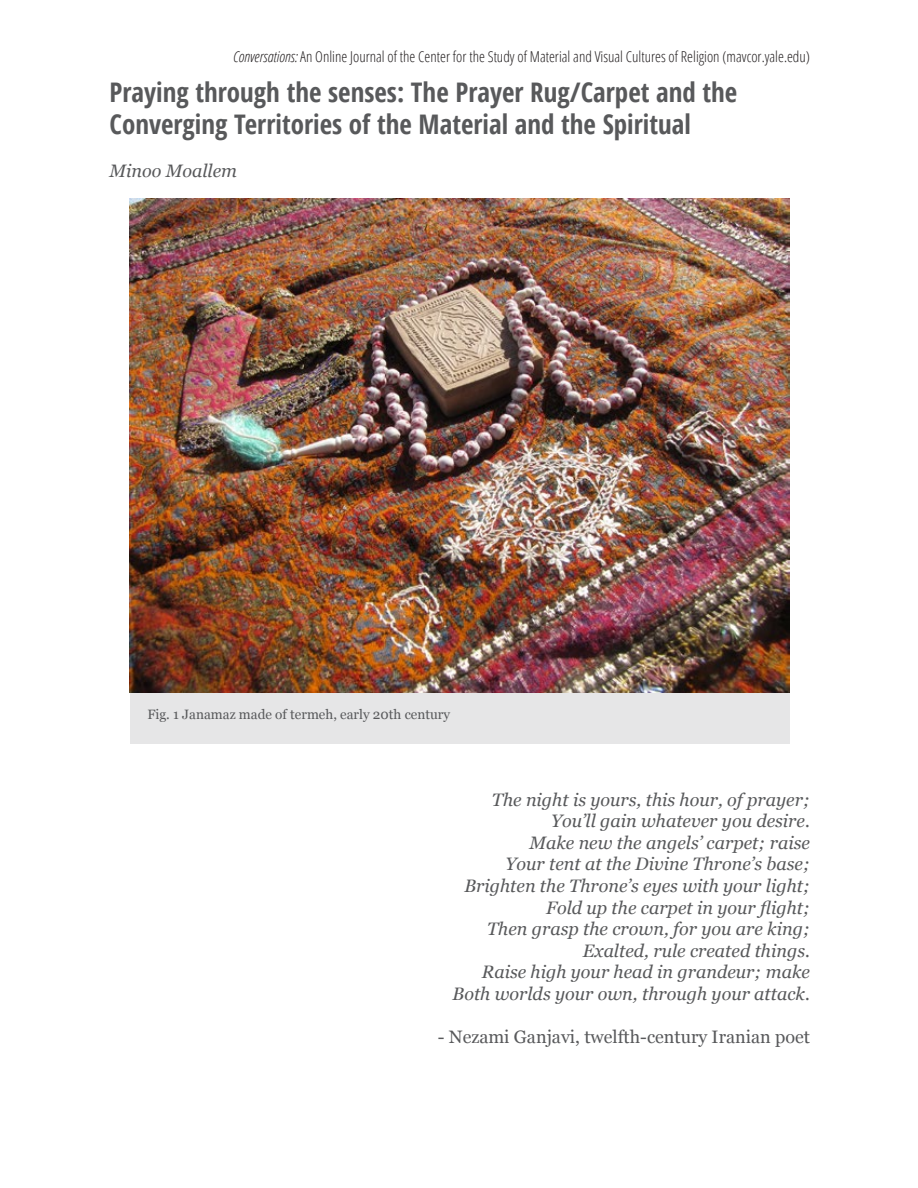
<style>
.page{position:relative;width:918px;height:1188px;background:#fff}
.page>*{position:absolute;margin:0;border:0;box-sizing:border-box;transform-origin:0 0}
.t1{font:700 condensed 27px/32.4px "Open Sans";color:#58595b}
.Endnote_text{font:italic 18px "Georgia";color:#58595b}
.Endnote_text-2{font:18px "Georgia";color:#58595b}
.t2{font:300 condensed 15px "Open Sans";color:#231f20}
.t3{font:13.5px "Georgia";color:#58595b}
.s1{font-style:italic}
</style>
<div class="page">
<img style="left:130px;top:198px;width:660px;height:495px">
<div style="left:130px;top:693px;width:660px;height:50px;background:#e6e6e7"></div>
<p class="t2" style="left:233px;top:46px;width:578px"><span class="s1">Conversations:</span> An Online Journal of the Center for the Study of Material and Visual Cultures of Religion (mavcor.yale.edu)</p>
<p class="t1" style="left:110px;top:75px;width:629px">Praying through the senses: The Prayer Rug/Carpet and the<br>Converging Territories of the Material and the Spiritual</p>
<p class="Endnote_text" style="left:110px;top:158px;width:129px">Minoo Moallem</p>
<p class="t3" style="left:147px;top:705px;width:304px">Fig. 1 Janamaz made of termeh, early 20th century</p>
<p class="Endnote_text" style="left:492px;top:786px;width:320px">The night is yours, this hour, of prayer;</p>
<p class="Endnote_text" style="left:551px;top:808px;width:260px">You’ll gain whatever you desire.</p>
<p class="Endnote_text" style="left:529px;top:829px;width:282px">Make new the angels’ carpet; raise</p>
<p class="Endnote_text" style="left:505px;top:851px;width:306px">Your tent at the Divine Throne’s base;</p>
<p class="Endnote_text" style="left:464px;top:873px;width:347px">Brighten the Throne’s eyes with your light;</p>
<p class="Endnote_text" style="left:546px;top:894px;width:265px">Fold up the carpet in your flight;</p>
<p class="Endnote_text" style="left:487px;top:916px;width:324px">Then grasp the crown, for you are king;</p>
<p class="Endnote_text" style="left:583px;top:937px;width:229px">Exalted, rule created things.</p>
<p class="Endnote_text" style="left:482px;top:959px;width:330px">Raise high your head in grandeur; make</p>
<p class="Endnote_text" style="left:453px;top:981px;width:359px">Both worlds your own, through your attack.</p>
<p class="Endnote_text-2" style="left:438px;top:1024px;width:374px">- Nezami Ganjavi, twelfth-century Iranian poet</p>
</div>
